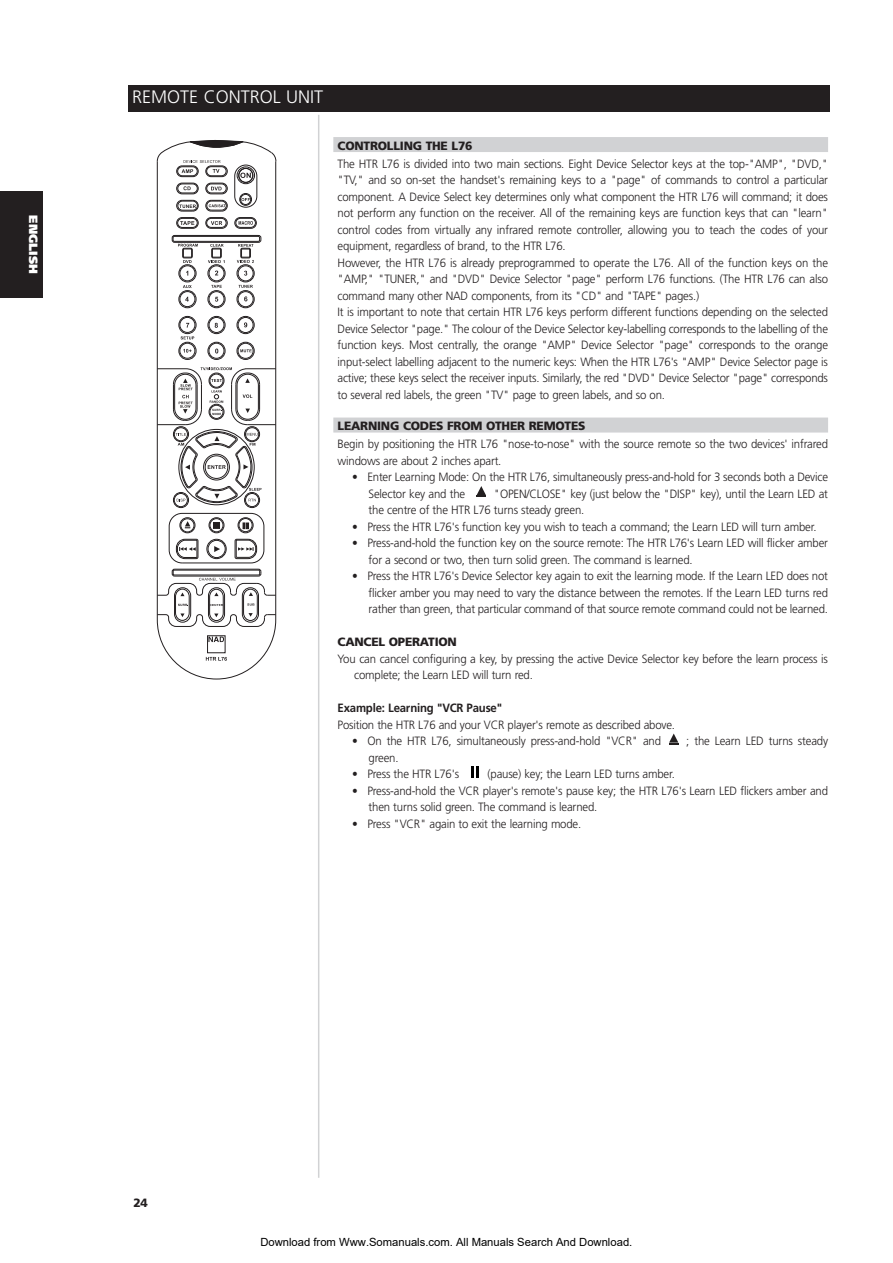
<style>
.page{position:relative;width:893px;height:1263px;background:#fff}
.page>*{position:absolute;margin:0;border:0;box-sizing:border-box;transform-origin:0 0}
.t1{font:300 18px "Frutiger";color:#fff}
.t2{font:300 12px/16.5px "Frutiger";letter-spacing:-.015em;color:#231f20;scale:.95 1}
.t3{font:900 12px "Frutiger";letter-spacing:-.02em;color:#231f20}
.t4{font:700 12px "Frutiger";letter-spacing:-.015em;color:#231f20;scale:.95 1}
.t5{font:900 12px "Frutiger";color:#fff}
.t6{font:11.25px "Arial";color:#000}
</style>
<div class="page">
<div style="left:128px;top:85px;width:701px;height:27px;background:#231f20"></div>
<div style="left:333px;top:137px;width:495px;height:15px;background:#d1d2d4"></div>
<div style="left:333px;top:418px;width:495px;height:15px;background:#d1d2d4"></div>
<svg style="left:471px;top:767px;width:8px;height:11px"></svg>
<svg style="left:669px;top:734px;width:9px;height:11px"></svg>
<svg style="left:476px;top:486px;width:10px;height:11px"></svg>
<svg style="left:157px;top:627px;width:119px;height:53px"></svg>
<svg style="left:206px;top:657px;width:21px;height:4px"></svg>
<div style="left:207px;top:636px;width:18px;height:17px;border:1px solid #231f20"></div>
<svg style="left:208px;top:637px;width:16px;height:5px"></svg>
<svg style="left:156px;top:140px;width:121px;height:487px"></svg>
<div style="left:234px;top:165px;width:23px;height:42px;border:1px solid #231f20;border-radius:11px"></div>
<hr style="left:318px;top:115px;width:1px;height:1063px;background:#d1d2d4">
<div style="left:0;top:191px;width:43px;height:107px;background:#231f20"></div>
<p class="t5" style="left:38px;top:215px;width:60px;rotate:90deg">ENGLISH</p>
<h1 class="t1" style="left:132px;top:90px;width:192px">REMOTE CONTROL UNIT</h1>
<p class="t3" style="left:337px;top:141px;width:136px">CONTROLLING THE L76</p>
<p class="t2" style="left:337px;top:156px;width:518px">The HTR L76 is divided into two main sections. Eight Device Selector keys at the top-"AMP", "DVD," "TV," and so on-set the handset's remaining keys to a "page" of commands to control a particular component. A Device Select key determines only what component the HTR L76 will command; it does not perform any function on the receiver. All of the remaining keys are function keys that can "learn" control codes from virtually any infrared remote controller, allowing you to teach the codes of your equipment, regardless of brand, to the HTR L76.<br>However, the HTR L76 is already preprogrammed to operate the L76. All of the function keys on the "AMP," "TUNER," and "DVD" Device Selector "page" perform L76 functions. (The HTR L76 can also command many other NAD components, from its "CD" and "TAPE" pages.)<br>It is important to note that certain HTR L76 keys perform different functions depending on the selected Device Selector "page." The colour of the Device Selector key-labelling corresponds to the labelling of the function keys. Most centrally, the orange "AMP" Device Selector "page" corresponds to the orange input-select labelling adjacent to the numeric keys: When the HTR L76's "AMP" Device Selector page is active; these keys select the receiver inputs. Similarly, the red "DVD" Device Selector "page" corresponds to several red labels, the green "TV" page to green labels, and so on.</p>
<p class="t3" style="left:337px;top:421px;width:249px">LEARNING CODES FROM OTHER REMOTES</p>
<p class="t2" style="left:337px;top:437px;width:518px">Begin by positioning the HTR L76 "nose-to-nose" with the source remote so the two devices' infrared windows are about 2 inches apart.</p>
<p class="t2" style="left:368px;top:470px;width:485px;text-indent:-17px">• Enter Learning Mode: On the HTR L76, simultaneously press-and-hold for 3 seconds both a Device<br>Selector key and the</p>
<p class="t2" style="left:368px;top:486px;width:485px;text-indent:125px">"OPEN/CLOSE" key (just below the "DISP" key), until the Learn LED at the centre of the HTR L76 turns steady green.</p>
<p class="t2" style="left:352px;top:519px;width:490px">• Press the HTR L76's function key you wish to teach a command; the Learn LED will turn amber.</p>
<p class="t2" style="left:368px;top:536px;width:485px;text-indent:-17px">• Press-and-hold the function key on the source remote: The HTR L76's Learn LED will flicker amber for a second or two, then turn solid green. The command is learned.</p>
<p class="t2" style="left:368px;top:569px;width:485px;text-align:justify;text-indent:-17px">• Press the HTR L76's Device Selector key again to exit the learning mode. If the Learn LED does not flicker amber you may need to vary the distance between the remotes. If the Learn LED turns red rather than green, that particular command of that source remote command could not be learned.</p>
<p class="t3" style="left:337px;top:637px;width:121px">CANCEL OPERATION</p>
<p class="t2" style="left:354px;top:651px;width:500px;text-indent:-17px">You can cancel configuring a key, by pressing the active Device Selector key before the learn process is complete; the Learn LED will turn red.</p>
<p class="t4" style="left:337px;top:703px;width:175px">Example: Learning "VCR Pause"</p>
<p class="t2" style="left:337px;top:717px;width:357px">Position the HTR L76 and your VCR player's remote as described above.</p>
<p class="t2" style="left:352px;top:734px;width:327px">• On the HTR L76, simultaneously press-and-hold "VCR" and</p>
<p class="t2" style="left:686px;top:734px;width:151px">; the Learn LED turns steady</p>
<p class="t2" style="left:368px;top:750px;width:33px">green.</p>
<p class="t2" style="left:352px;top:767px;width:114px">• Press the HTR L76's</p>
<p class="t2" style="left:487px;top:767px;width:199px">(pause) key; the Learn LED turns amber.</p>
<p class="t2" style="left:368px;top:783px;width:485px;text-indent:-17px">• Press-and-hold the VCR player's remote's pause key; the HTR L76's Learn LED flickers amber and then turns solid green. The command is learned.</p>
<p class="t2" style="left:352px;top:816px;width:243px">• Press "VCR" again to exit the learning mode.</p>
<p class="t3" style="left:133px;top:1198px;width:16px">24</p>
<p class="t6" style="left:260px;top:1235px;width:373px">Download from Www.Somanuals.com. All Manuals Search And Download.</p>
</div>
